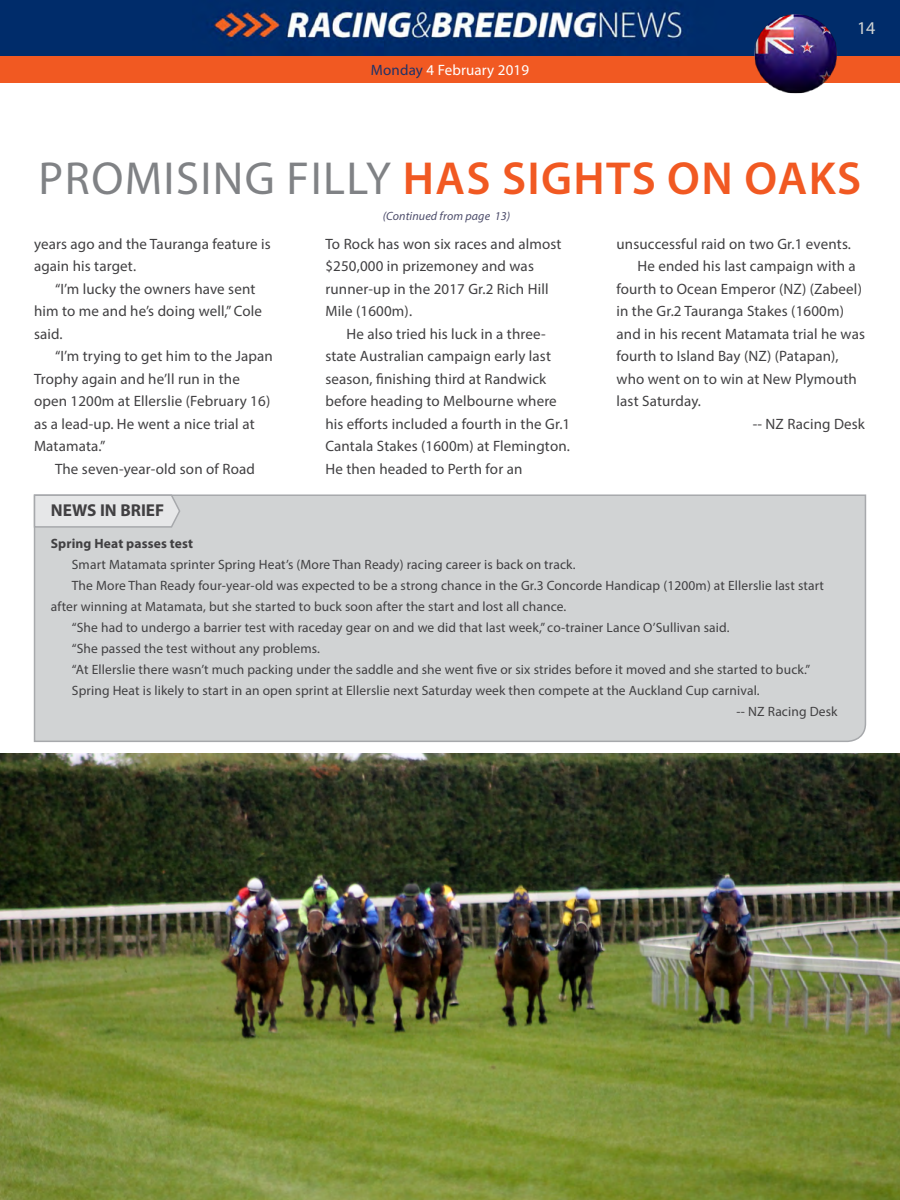
<style>
.page{position:relative;width:900px;height:1200px;background:#fff}
.page>*{position:absolute;margin:0;border:0;box-sizing:border-box;transform-origin:0 0}
.t1{font:600 46.5px "Myriad Pro";letter-spacing:.03em;color:#f15922}
.t2{font:46.5px "Myriad Pro";letter-spacing:.03em;color:#808285}
.t3{font:18px "Myriad Pro";color:#d1d4d4}
.t4{font:700 17.25px "Myriad Pro";color:#414042}
.t5{font:15px/22.5px "Myriad Pro";letter-spacing:.01em;color:#414042}
.t6{font:15px "Myriad Pro";letter-spacing:.01em;color:#fff}
.t7{font:13.5px "Myriad Pro";letter-spacing:.01em;color:#414042}
.t8{font:700 13.5px "Myriad Pro";letter-spacing:.01em;color:#414042}
.t9{font:italic 12px "Myriad Pro";letter-spacing:.01em;color:#4d4d6b}
.s1{color:#203267}
</style>
<div class="page">
<div style="left:0;top:56px;width:900px;height:27px;background:#f15922"></div>
<img style="left:0;top:0;width:900px;height:56px">
<img style="left:752px;top:12px;width:88px;height:82px">
<div style="left:33px;top:494px;width:834px;height:248px;background:#d1d3d4"></div>
<svg style="left:33px;top:494px;width:148px;height:34px;background:#dedfe0"></svg>
<img style="left:0;top:753px;width:900px;height:447px">
<p class="t6" style="left:371px;top:61px;width:160px"><span class="s1">Monday</span> 4 February 2019</p>
<p class="t3" style="left:857px;top:17px;width:20px">14</p>
<h1 class="t2" style="left:39px;top:150px;width:307px">Promising filly</h1>
<h1 class="t1" style="left:403px;top:149px;width:456px">HAS SIGHTS ON OAKS</h1>
<p class="t9" style="left:383px;top:208px;width:129px">(Continued from page 13)</p>
<p class="t5" style="left:617px;top:232px;width:236px">unsuccessful raid on two Gr.1 events.</p>
<p class="t5" style="left:638px;top:255px;width:220px">He ended his last campaign with a</p>
<p class="t5" style="left:617px;top:277px;width:247px">fourth to Ocean Emperor (NZ) (Zabeel)</p>
<p class="t5" style="left:617px;top:300px;width:229px">in the Gr.2 Tauranga Stakes (1600m)</p>
<p class="t5" style="left:617px;top:322px;width:250px">and in his recent Matamata trial he was</p>
<p class="t5" style="left:617px;top:345px;width:224px">fourth to Island Bay (NZ) (Patapan),</p>
<p class="t5" style="left:617px;top:367px;width:242px">who went on to win at New Plymouth</p>
<p class="t5" style="left:617px;top:390px;width:86px">last Saturday.</p>
<p class="t5" style="left:753px;top:412px;width:114px">-- NZ Racing Desk</p>
<p class="t5" style="left:34px;top:232px;width:238px">years ago and the Tauranga feature is again his target.</p>
<p class="t5" style="left:34px;top:277px;width:229px;text-indent:21px">“I’m lucky the owners have sent him to me and he’s doing well,” Cole said.</p>
<p class="t5" style="left:34px;top:345px;width:240px;text-indent:21px">“I’m trying to get him to the Japan<br>Trophy again and he’ll run in the open 1200m at Ellerslie (February 16) as a lead-up. He went a nice trial at<br>Matamata.”</p>
<p class="t5" style="left:55px;top:457px;width:201px">The seven-year-old son of Road</p>
<p class="t4" style="left:51px;top:499px;width:115px">NEWS IN BRIEF</p>
<p class="t8" style="left:51px;top:535px;width:144px">Spring Heat passes test</p>
<p class="t7" style="left:72px;top:556px;width:505px">Smart Matamata sprinter Spring Heat’s (More Than Ready) racing career is back on track.</p>
<p class="t7" style="left:72px;top:577px;width:754px">The More Than Ready four-year-old was expected to be a strong chance in the Gr.3 Concorde Handicap (1200m) at Ellerslie last start</p>
<p class="t7" style="left:51px;top:598px;width:517px">after winning at Matamata, but she started to buck soon after the start and lost all chance.</p>
<p class="t7" style="left:72px;top:619px;width:659px">“She had to undergo a barrier test with raceday gear on and we did that last week,” co-trainer Lance O’Sullivan said.</p>
<p class="t7" style="left:72px;top:640px;width:250px">“She passed the test without any problems.</p>
<p class="t7" style="left:72px;top:662px;width:740px">“At Ellerslie there wasn’t much packing under the saddle and she went five or six strides before it moved and she started to buck.”</p>
<p class="t7" style="left:72px;top:683px;width:689px">Spring Heat is likely to start in an open sprint at Ellerslie next Saturday week then compete at the Auckland Cup carnival.</p>
<p class="t7" style="left:737px;top:704px;width:103px">-- NZ Racing Desk</p>
<p class="t5" style="left:325px;top:232px;width:238px">To Rock has won six races and almost $250,000 in prizemoney and was runner-up in the 2017 Gr.2 Rich Hill<br>Mile (1600m).</p>
<p class="t5" style="left:325px;top:322px;width:246px;text-indent:21px">He also tried his luck in a three&shy;state Australian campaign early last season, finishing third at Randwick before heading to Melbourne where his efforts included a fourth in the Gr.1<br>Cantala Stakes (1600m) at Flemington.<br>He then headed to Perth for an</p>
</div>
